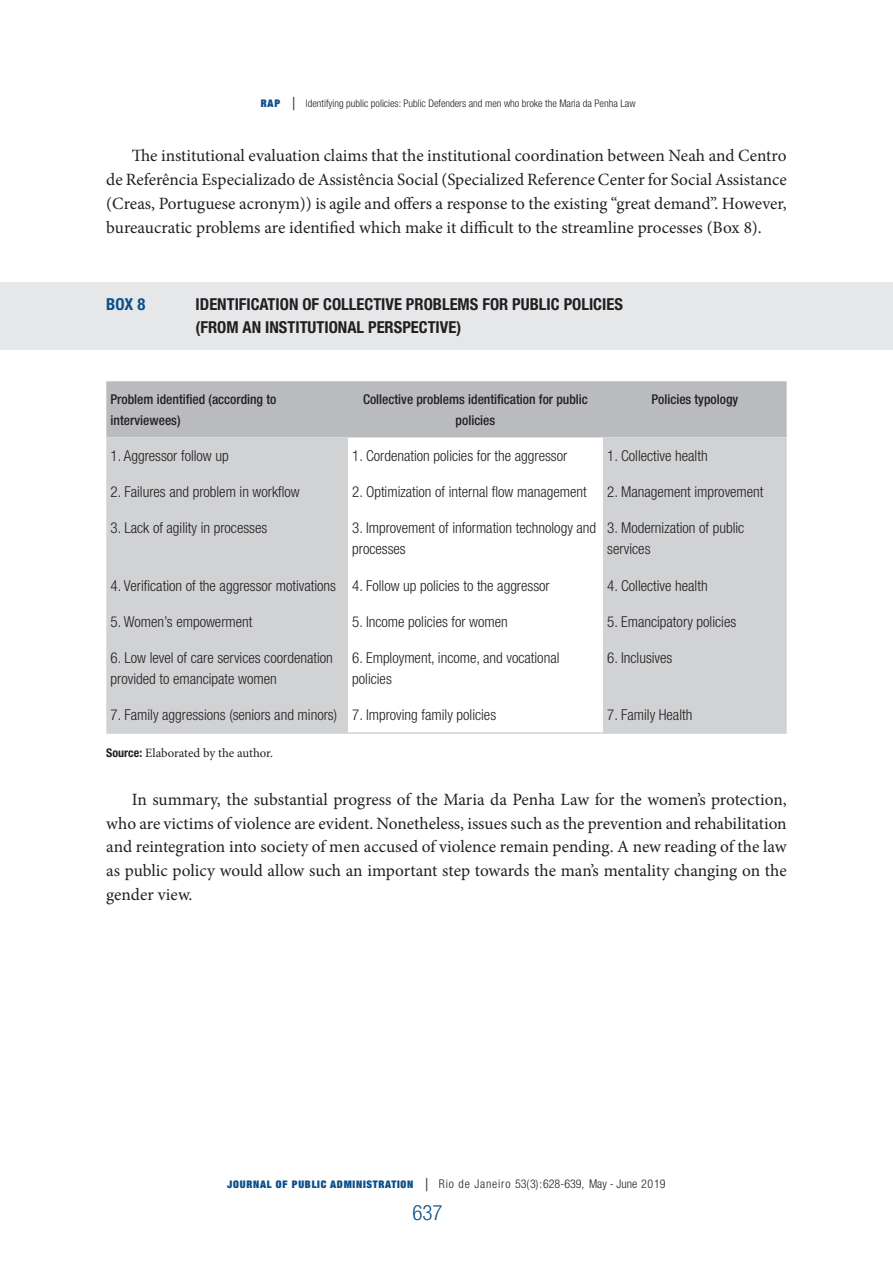
<style>
.page{position:relative;width:893px;height:1263px;background:#fff}
.page>*{position:absolute;margin:0;border:0;box-sizing:border-box;transform-origin:0 0}
.t1{font:300 condensed 21px "Helvetica Neue LT Std";color:#0c4f89}
.texto_3{font:17.25px/23.9px "Minion Pro";color:#231f20;text-align:justify}
.tit_tab{font:700 condensed 16.5px/23.1px "Helvetica Neue LT Std";color:#231f20}
.tit_tab-2{font:700 condensed 16.5px "Helvetica Neue LT Std";color:#0c4f89}
.TEXTO_TAB{font:300 condensed 15px/21px "Helvetica Neue LT Std";color:#231f20}
.GARGANTA{font:500 condensed 13.5px/21px "Helvetica Neue LT Std";color:#231f20}
.fonte{font:12.75px "Minion Pro";letter-spacing:-.005em;color:#231f20}
.t2{font:300 condensed 12px "Helvetica Neue LT Std";letter-spacing:.035em;color:#231f20}
.t3{font:300 condensed 10.5px "Helvetica Neue LT Std";color:#231f20}
.s1{font-family:"Helvetica Neue";font-weight:900;font-stretch:expanded;color:#0c4f89}
.s2{font-size:18px}
.s3{font-family:"Helvetica Neue LT Std";font-weight:700;font-stretch:condensed;font-size:12px}
.s4{font-family:"Helvetica Neue";font-weight:900;font-stretch:expanded;font-size:10.5px;color:#0c4f89}
</style>
<div class="page">
<div style="left:0;top:282px;width:892px;height:68px;background:#e6e7e9"></div>
<div style="left:106px;top:381px;width:681px;height:56px;background:#babbbe"></div>
<svg style="left:106px;top:437px;width:681px;height:295px;fill:#d1d2d4"></svg>
<hr style="left:106px;top:732px;width:242px;height:2px;background:#d1d2d4">
<hr style="left:348px;top:732px;width:255px;height:2px;background:#d1d2d4">
<hr style="left:603px;top:732px;width:184px;height:2px;background:#d1d2d4">
<p class="t3" style="left:261px;top:98px;width:376px"><span class="s1">RAP</span> <span class="s2">|</span> Identifying public policies: Public Defenders and men who broke the Maria da Penha Law</p>
<p class="texto_3" style="left:106px;top:144px;width:682px;text-indent:26px">The institutional evaluation claims that the institutional coordination between Neah and Centro de Referência Especializado de Assistência Social (Specialized Reference Center for Social Assistance (Creas, Portuguese acronym)) is agile and offers a response to the existing “great demand”. However, bureaucratic problems are identified which make it difficult to the streamline processes (Box 8).</p>
<p class="tit_tab-2" style="left:106px;top:294px;width:41px">BOX 8</p>
<p class="tit_tab" style="left:196px;top:292px;width:429px">IDENTIFICATION OF COLLECTIVE PROBLEMS FOR PUBLIC POLICIES (FROM AN INSTITUTIONAL PERSPECTIVE)</p>
<p class="GARGANTA" style="left:111px;top:388px;width:167px">Problem identified (according to interviewees)</p>
<p class="GARGANTA" style="left:363px;top:388px;width:226px;text-align:center">Collective problems identification for public policies</p>
<p class="GARGANTA" style="left:651px;top:388px;width:88px">Policies typology</p>
<p class="TEXTO_TAB" style="left:111px;top:445px;width:120px">1. Aggressor follow up</p>
<p class="TEXTO_TAB" style="left:352px;top:445px;width:217px">1. Cordenation policies for the aggressor</p>
<p class="TEXTO_TAB" style="left:607px;top:445px;width:102px">1. Collective health</p>
<p class="TEXTO_TAB" style="left:111px;top:481px;width:191px">2. Failures and problem in workflow</p>
<p class="TEXTO_TAB" style="left:352px;top:481px;width:236px">2. Optimization of internal flow management</p>
<p class="TEXTO_TAB" style="left:607px;top:481px;width:158px">2. Management improvement</p>
<p class="TEXTO_TAB" style="left:111px;top:517px;width:158px">3. Lack of agility in processes</p>
<p class="TEXTO_TAB" style="left:352px;top:517px;width:246px">3. Improvement of information technology and processes</p>
<p class="TEXTO_TAB" style="left:607px;top:517px;width:139px">3. Modernization of public services</p>
<p class="TEXTO_TAB" style="left:111px;top:575px;width:227px">4. Verification of the aggressor motivations</p>
<p class="TEXTO_TAB" style="left:352px;top:575px;width:199px">4. Follow up policies to the aggressor</p>
<p class="TEXTO_TAB" style="left:607px;top:575px;width:102px">4. Collective health</p>
<p class="TEXTO_TAB" style="left:111px;top:611px;width:143px">5. Women’s empowerment</p>
<p class="TEXTO_TAB" style="left:352px;top:611px;width:157px">5. Income policies for women</p>
<p class="TEXTO_TAB" style="left:607px;top:611px;width:131px">5. Emancipatory policies</p>
<p class="TEXTO_TAB" style="left:111px;top:647px;width:224px">6. Low level of care services coordenation provided to emancipate women</p>
<p class="TEXTO_TAB" style="left:352px;top:647px;width:209px">6. Employment, income, and vocational policies</p>
<p class="TEXTO_TAB" style="left:607px;top:647px;width:67px">6. Inclusives</p>
<p class="TEXTO_TAB" style="left:111px;top:704px;width:228px">7. Family aggressions (seniors and minors)</p>
<p class="TEXTO_TAB" style="left:352px;top:704px;width:145px">7. Improving family policies</p>
<p class="TEXTO_TAB" style="left:607px;top:704px;width:87px">7. Family Health</p>
<p class="fonte" style="left:106px;top:744px;width:168px"><span class="s3">Source:</span> Elaborated by the author.</p>
<p class="texto_3" style="left:106px;top:787px;width:682px;text-indent:26px">In summary, the substantial progress of the Maria da Penha Law for the women’s protection, who are victims of violence are evident. Nonetheless, issues such as the prevention and rehabilitation and reintegration into society of men accused of violence remain pending. A new reading of the law as public policy would allow such an important step towards the man’s mentality changing on the gender view.</p>
<p class="t2" style="left:227px;top:1176px;width:440px"><span class="s4">JOURNAL OF PUBLIC ADMINISTRATION</span> <span class="s2">|</span> Rio de Janeiro 53(3):628-639, May - June 2019</p>
<p class="t1" style="left:412px;top:1200px;width:32px">637</p>
</div>
